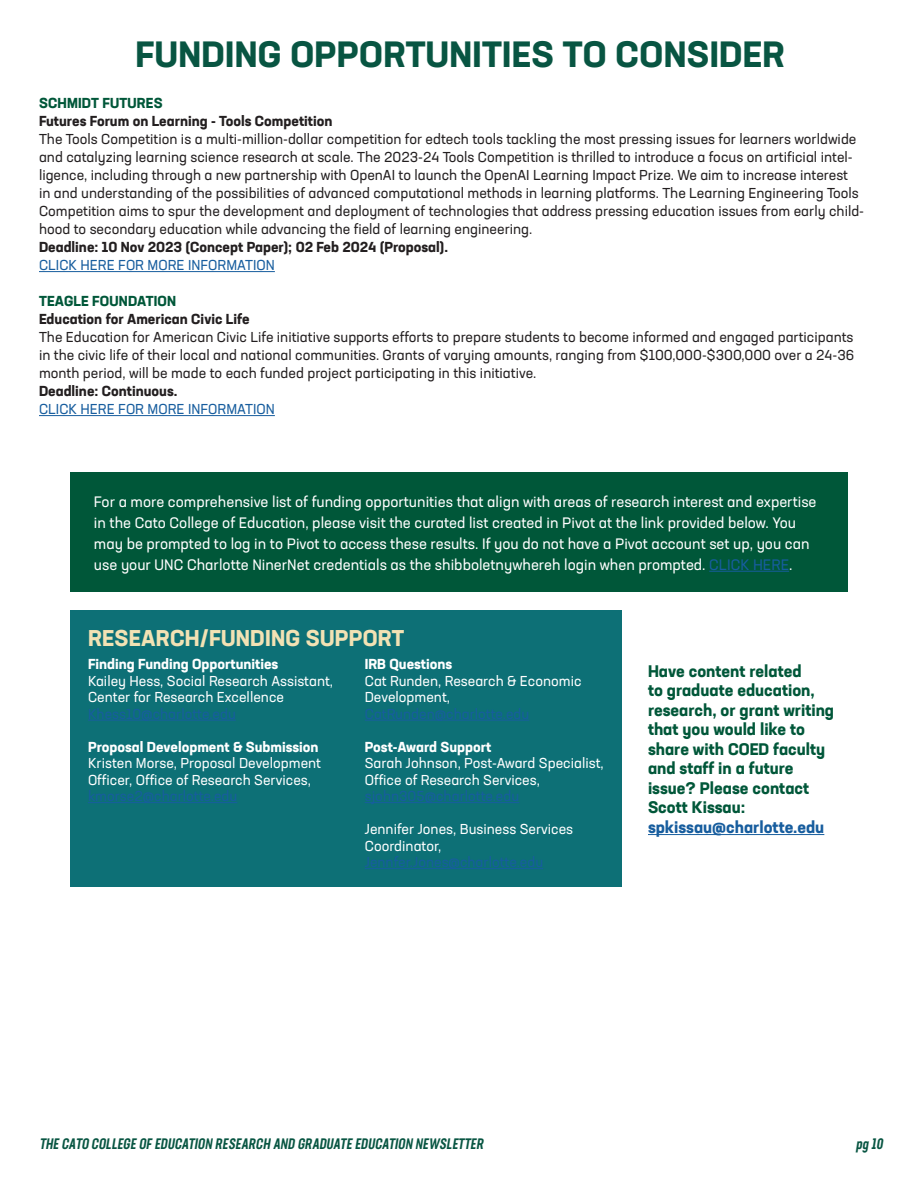
<style>
.page{position:relative;width:918px;height:1188px;background:#fff}
.page>*{position:absolute;margin:0;border:0;box-sizing:border-box;transform-origin:0 0}
.t1{font:700 36px "Neusa Next Std";letter-spacing:.01em;color:#085542}
.t2{font:700 22.5px "Neusa Next Std";letter-spacing:.01em;color:#f2e2b4}
.subhead{font:700 16.5px/19.5px "Neusa Next Std";color:#005739}
.oppo_body{font:15px/21px "Neusa Next Std";color:#fff}
.t3{font:italic 500 15px "Neusa Next Std Compact";color:#085542}
.oppo_body-2{font:14.25px/18px "Neusa Next Std";color:#231f20}
.oppo_body-3{font:14.25px/16.5px "Neusa Next Std";color:#fff}
.oppo_body-4{font:700 14.25px "Neusa Next Std";color:#fff}
.oppo_body-5{font:14.25px "Neusa Next Std";color:#175d9e}
.oppo_body-6{font:700 14.25px "Neusa Next Std";color:#231f20}
.s1{font-weight:700;color:#005739}
.s2{font-weight:700}
.s3{color:#175d9e}
</style>
<div class="page">
<hr style="left:39px;top:271px;width:236px;height:1px;background:#175d9e">
<hr style="left:39px;top:415px;width:236px;height:1px;background:#175d9e">
<div style="left:70px;top:472px;width:778px;height:120px;background:#005739"></div>
<hr style="left:709px;top:571px;width:80px;height:1px;background:#175d9e">
<div style="left:70px;top:610px;width:552px;height:277px;background:#0d7076"></div>
<hr style="left:88px;top:720px;width:148px;height:1px;background:#175d9e">
<hr style="left:88px;top:802px;width:149px;height:1px;background:#175d9e">
<hr style="left:365px;top:720px;width:164px;height:1px;background:#175d9e">
<hr style="left:365px;top:802px;width:154px;height:1px;background:#175d9e">
<hr style="left:365px;top:868px;width:178px;height:1px;background:#175d9e">
<hr style="left:648px;top:834px;width:176px;height:1px;background:#175d9e">
<p class="t1" style="left:136px;top:31px;width:651px">FUNDING OPPORTUNITIES TO CONSIDER</p>
<p class="oppo_body-2" style="left:39px;top:94px;width:827px"><span class="s1">SCHMIDT FUTURES<br></span><span class="s2">Futures Forum on Learning - Tools Competition<br></span>The Tools Competition is a multi-million-dollar competition for edtech tools tackling the most pressing issues for learners worldwide and catalyzing learning science research at scale. The 2023-24 Tools Competition is thrilled to introduce a focus on artificial intel&shy;ligence, including through a new partnership with OpenAI to launch the OpenAI Learning Impact Prize. We aim to increase interest<br>in and understanding of the possibilities of advanced computational methods in learning platforms. The Learning Engineering Tools Competition aims to spur the development and deployment of technologies that address pressing education issues from early child&shy;hood to secondary education while advancing the field of learning engineering.<br><span class="s2">Deadline: 10 Nov 2023 (Concept Paper); 02 Feb 2024 (Proposal).</span></p>
<p class="oppo_body-5" style="left:39px;top:256px;width:237px">CLICK HERE FOR MORE INFORMATION</p>
<p class="oppo_body-2" style="left:39px;top:292px;width:817px"><span class="s1">TEAGLE FOUNDATION<br></span><span class="s2">Education for American Civic Life<br></span>The Education for American Civic Life initiative supports efforts to prepare students to become informed and engaged participants in the civic life of their local and national communities. Grants of varying amounts, ranging from $100,000-$300,000 over a 24-36 month period, will be made to each funded project participating in this initiative.</p>
<p class="oppo_body-6" style="left:39px;top:382px;width:140px">Deadline: Continuous.</p>
<p class="oppo_body-5" style="left:39px;top:400px;width:237px">CLICK HERE FOR MORE INFORMATION</p>
<p class="oppo_body" style="left:94px;top:491px;width:724px">For a more comprehensive list of funding opportunities that align with areas of research interest and expertise in the Cato College of Education, please visit the curated list created in Pivot at the link provided below. You may be prompted to log in to Pivot to access these results. If you do not have a Pivot account set up, you can use your UNC Charlotte NinerNet credentials as the shibboletnywhereh login when prompted. <span class="s3">CLICK HERE</span>.</p>
<p class="t2" style="left:88px;top:624px;width:318px">RESEARCH/FUNDING SUPPORT</p>
<p class="oppo_body-4" style="left:88px;top:655px;width:192px">Finding Funding Opportunities</p>
<p class="oppo_body-3" style="left:88px;top:672px;width:247px">Kailey Hess, Social Research Assistant,<br>Center for Research Excellence</p>
<p class="oppo_body-5" style="left:88px;top:705px;width:149px">Khess10@charlotte.edu</p>
<p class="oppo_body-4" style="left:88px;top:737px;width:232px">Proposal Development &amp; Submission</p>
<p class="oppo_body-3" style="left:88px;top:755px;width:235px">Kristen Morse, Proposal Development<br>Officer, Office of Research Services, <span class="s3">kmorse2@charlotte.edu</span></p>
<p class="oppo_body-4" style="left:365px;top:655px;width:89px">IRB Questions</p>
<p class="oppo_body-3" style="left:365px;top:672px;width:218px">Cat Runden, Research &amp; Economic<br>Development,<br><span class="s3">CatRunden@charlotte.edu</span></p>
<p class="oppo_body-4" style="left:365px;top:737px;width:128px">Post-Award Support</p>
<p class="oppo_body-3" style="left:365px;top:755px;width:240px">Sarah Johnson, Post-Award Specialist,<br>Office of Research Services, <span class="s3">sjohn305@charlotte.edu</span></p>
<p class="oppo_body-3" style="left:365px;top:821px;width:210px">Jennifer Jones, Business Services<br>Coordinator,<br><span class="s3">Jennfer.Jones@charlotte.edu</span></p>
<p class="subhead" style="left:648px;top:661px;width:188px">Have content related<br>to graduate education, research, or grant writing that you would like to share with COED faculty and staff in a future issue? Please contact<br>Scott Kissau: <span class="s3">spkissau@charlotte.edu</span></p>
<p class="t3" style="left:39px;top:1134px;width:448px">THE CATO COLLEGE OF EDUCATION RESEARCH AND GRADUATE EDUCATION NEWSLETTER</p>
<p class="t3" style="left:856px;top:1134px;width:31px">pg 10</p>
</div>
